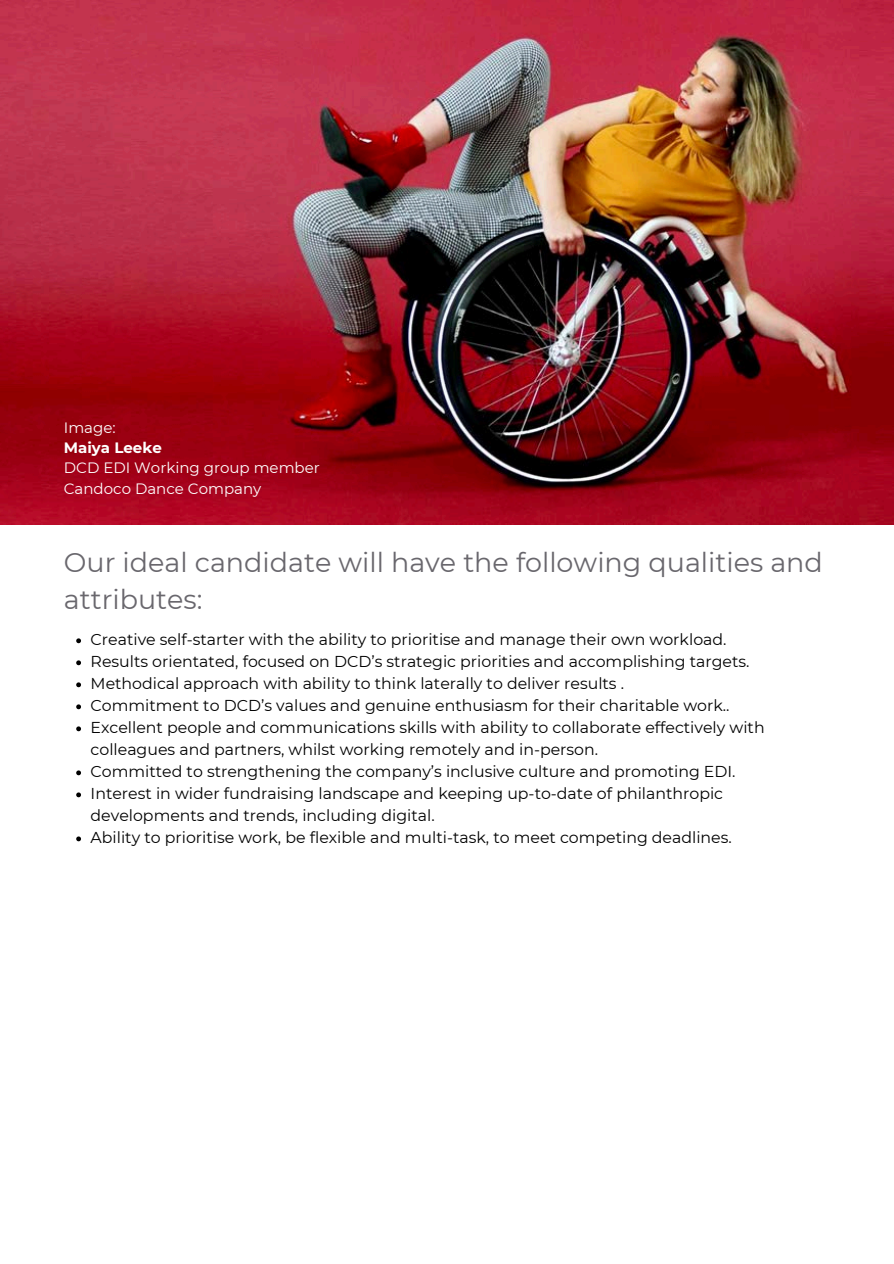
<style>
.page{position:relative;width:894px;height:1264px;background:#fff}
.page>*{position:absolute;margin:0;border:0;box-sizing:border-box;transform-origin:0 0}
.t1{font:27px/37px "Montserrat";color:#69676d}
.t2{font:15.75px/22px "Montserrat";color:#000}
.t3{font:15px/20.2px "Montserrat";color:#fff}
.t4{font:700 15px "Montserrat";color:#fff}
</style>
<div class="page">
<img style="left:0;top:0;width:893px;height:524px">
<svg style="left:76px;top:638px;width:5px;height:5px"></svg>
<svg style="left:76px;top:660px;width:5px;height:5px"></svg>
<svg style="left:76px;top:682px;width:5px;height:5px"></svg>
<svg style="left:76px;top:704px;width:5px;height:5px"></svg>
<svg style="left:76px;top:726px;width:5px;height:5px"></svg>
<svg style="left:76px;top:770px;width:5px;height:5px"></svg>
<svg style="left:76px;top:792px;width:5px;height:5px"></svg>
<svg style="left:76px;top:836px;width:5px;height:5px"></svg>
<p class="t3" style="left:64px;top:417px;width:53px">Image:</p>
<p class="t4" style="left:64px;top:438px;width:99px">Maiya Leeke</p>
<p class="t3" style="left:64px;top:458px;width:257px">DCD EDI Working group member<br>Candoco Dance Company</p>
<p class="t1" style="left:64px;top:543px;width:760px">Our ideal candidate will have the following qualities and attributes:</p>
<h1 class="t2" style="left:91px;top:628px;width:637px">Creative self-starter with the ability to prioritise and manage their own workload.</h1>
<p class="t2" style="left:91px;top:650px;width:660px">Results orientated, focused on DCD’s strategic priorities and accomplishing targets.</p>
<p class="t2" style="left:91px;top:672px;width:535px">Methodical approach with ability to think laterally to deliver results .</p>
<p class="t2" style="left:91px;top:694px;width:640px">Commitment to DCD’s values and genuine enthusiasm for their charitable work..</p>
<p class="t2" style="left:91px;top:716px;width:675px">Excellent people and communications skills with ability to collaborate effectively with colleagues and partners, whilst working remotely and in-person.</p>
<p class="t2" style="left:91px;top:760px;width:646px">Committed to strengthening the company’s inclusive culture and promoting EDI.</p>
<p class="t2" style="left:91px;top:782px;width:634px">Interest in wider fundraising landscape and keeping up-to-date of philanthropic developments and trends, including digital.</p>
<p class="t2" style="left:91px;top:826px;width:642px">Ability to prioritise work, be flexible and multi-task, to meet competing deadlines.</p>
</div>
